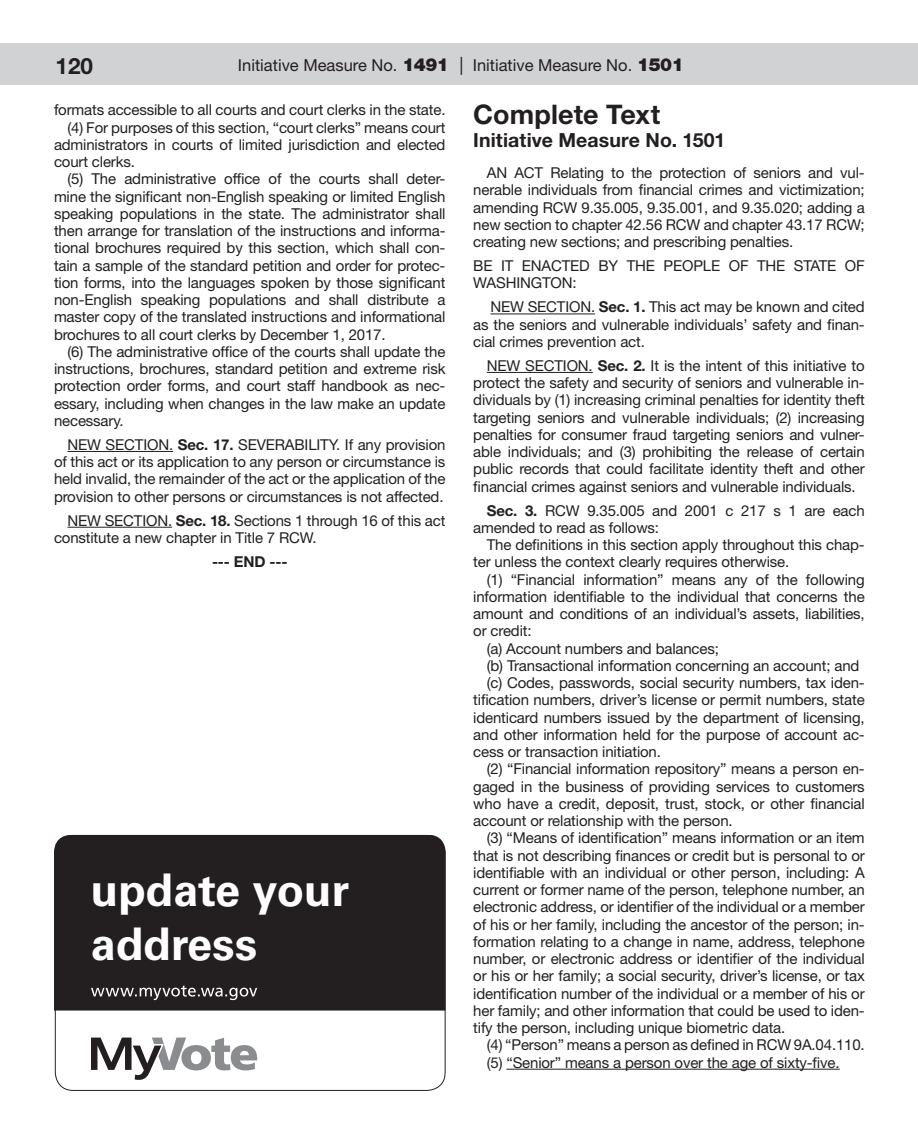
<style>
.page{position:relative;width:918px;height:1134px;background:#fff}
.page>*{position:absolute;margin:0;border:0;box-sizing:border-box;transform-origin:0 0}
.t1{font:700 45px/53.7px "Univers LT Std";color:#fff}
.t2{font:700 27px "Helvetica Neue LT Std";color:#231f20}
.t3{font:700 22.5px "Helvetica Neue LT Std";color:#231f20}
.t4{font:700 19.5px "Helvetica Neue LT Std";letter-spacing:.005em;color:#231f20}
.t5{font:16.5px "Helvetica Neue LT Std";color:#231f20}
.t6{font:15px/17.2px "Helvetica Neue LT Std";letter-spacing:-.01em;color:#231f20;text-align:justify}
.t7{font:700 15px "Helvetica Neue LT Std";color:#231f20}
.s1{font-weight:900;font-size:18px}
.s2{font-size:18px}
.s3{font-weight:700}
</style>
<div class="page">
<div style="left:0;top:44px;width:918px;height:41px;background:#d1d2d4"></div>
<hr style="left:491px;top:314px;width:104px;height:1px;background:#231f20">
<hr style="left:487px;top:372px;width:106px;height:1px;background:#231f20">
<hr style="left:506px;top:1069px;width:334px;height:1px;background:#231f20">
<hr style="left:68px;top:451px;width:105px;height:1px;background:#231f20">
<hr style="left:68px;top:527px;width:104px;height:1px;background:#231f20">
<div style="left:54px;top:835px;width:392px;height:176px;background:#231f20"></div>
<svg style="left:91px;top:1038px;width:166px;height:42px"></svg>
<svg style="left:91px;top:985px;width:166px;height:15px;background:#524f50"></svg>
<h3 class="t3" style="left:56px;top:52px;width:39px">120</h3>
<p class="t5" style="left:238px;top:55px;width:447px">Initiative Measure No. <span class="s1">1491</span> <span class="s2">|</span> Initiative Measure No. <span class="s1">1501</span></p>
<h2 class="t2" style="left:473px;top:98px;width:188px">Complete Text</h2>
<h3 class="t4" style="left:473px;top:128px;width:254px">Initiative Measure No. 1501</h3>
<p class="t6" style="left:473px;top:164px;width:393px;text-indent:14px">AN ACT Relating to the protection of seniors and vul&shy;nerable individuals from financial crimes and victimization; amending RCW 9.35.005, 9.35.001, and 9.35.020; adding a new section to chapter 42.56 RCW and chapter 43.17 RCW; creating new sections; and prescribing penalties.</p>
<p class="t6" style="left:473px;top:257px;width:393px">BE IT ENACTED BY THE PEOPLE OF THE STATE OF<br>WASHINGTON:</p>
<p class="t6" style="left:473px;top:298px;width:393px;text-indent:17px">NEW SECTION. <span class="s3">Sec. 1.</span> This act may be known and cited as the seniors and vulnerable individuals’ safety and finan&shy;cial crimes prevention act.</p>
<p class="t6" style="left:473px;top:357px;width:393px;text-indent:14px">NEW SECTION. <span class="s3">Sec. 2.</span> It is the intent of this initiative to protect the safety and security of seniors and vulnerable in&shy;dividuals by (1) increasing criminal penalties for identity theft targeting seniors and vulnerable individuals; (2) increasing penalties for consumer fraud targeting seniors and vulner&shy;able individuals; and (3) prohibiting the release of certain public records that could facilitate identity theft and other financial crimes against seniors and vulnerable individuals.</p>
<p class="t6" style="left:473px;top:502px;width:393px;text-indent:14px"><span class="s3">Sec. 3.</span> RCW 9.35.005 and 2001 c 217 s 1 are each amended to read as follows:</p>
<p class="t6" style="left:473px;top:536px;width:393px;text-indent:14px">The definitions in this section apply throughout this chap&shy;ter unless the context clearly requires otherwise.</p>
<p class="t6" style="left:487px;top:571px;width:379px">(1) “Financial information” means any of the following</p>
<p class="t6" style="left:473px;top:588px;width:393px">information identifiable to the individual that concerns the</p>
<p class="t6" style="left:473px;top:605px;width:393px">amount and conditions of an individual’s assets, liabilities,</p>
<p class="t6" style="left:473px;top:622px;width:60px">or credit:</p>
<p class="t6" style="left:487px;top:640px;width:234px">(a) Account numbers and balances;</p>
<p class="t6" style="left:487px;top:657px;width:374px">(b) Transactional information concerning an account; and</p>
<p class="t6" style="left:487px;top:674px;width:380px">(c) Codes, passwords, social security numbers, tax iden-</p>
<p class="t6" style="left:473px;top:691px;width:393px">tification numbers, driver’s license or permit numbers, state</p>
<p class="t6" style="left:473px;top:709px;width:393px">identicard numbers issued by the department of licensing,</p>
<p class="t6" style="left:473px;top:726px;width:393px">and other information held for the purpose of account ac-</p>
<p class="t6" style="left:473px;top:743px;width:189px">cess or transaction initiation.</p>
<p class="t6" style="left:487px;top:760px;width:379px">(2) “Financial information repository” means a person en-</p>
<p class="t6" style="left:473px;top:778px;width:393px">gaged in the business of providing services to customers</p>
<p class="t6" style="left:473px;top:795px;width:393px">who have a credit, deposit, trust, stock, or other financial</p>
<p class="t6" style="left:473px;top:812px;width:261px">account or relationship with the person.</p>
<p class="t6" style="left:487px;top:829px;width:380px">(3) “Means of identification” means information or an item</p>
<p class="t6" style="left:473px;top:847px;width:393px">that is not describing finances or credit but is personal to or</p>
<p class="t6" style="left:473px;top:864px;width:393px">identifiable with an individual or other person, including: A</p>
<p class="t6" style="left:473px;top:881px;width:393px">current or former name of the person, telephone number, an</p>
<p class="t6" style="left:473px;top:898px;width:393px">electronic address, or identifier of the individual or a member</p>
<p class="t6" style="left:473px;top:916px;width:393px">of his or her family, including the ancestor of the person; in-</p>
<p class="t6" style="left:473px;top:933px;width:393px">formation relating to a change in name, address, telephone</p>
<p class="t6" style="left:473px;top:950px;width:393px">number, or electronic address or identifier of the individual</p>
<p class="t6" style="left:473px;top:967px;width:393px">or his or her family; a social security, driver’s license, or tax</p>
<p class="t6" style="left:473px;top:985px;width:393px">identification number of the individual or a member of his or</p>
<p class="t6" style="left:473px;top:1002px;width:393px">her family; and other information that could be used to iden-</p>
<p class="t6" style="left:473px;top:1019px;width:314px">tify the person, including unique biometric data.</p>
<p class="t6" style="left:487px;top:1036px;width:380px">(4) “Person” means a person as defined in RCW 9A.04.110.</p>
<p class="t6" style="left:487px;top:1054px;width:354px">(5) “Senior” means a person over the age of sixty-five.</p>
<p class="t6" style="left:54px;top:101px;width:393px">formats accessible to all courts and court clerks in the state.</p>
<p class="t6" style="left:68px;top:119px;width:379px">(4) For purposes of this section, “court clerks” means court</p>
<p class="t6" style="left:54px;top:136px;width:393px">administrators in courts of limited jurisdiction and elected</p>
<p class="t6" style="left:54px;top:153px;width:82px">court clerks.</p>
<p class="t6" style="left:68px;top:170px;width:379px">(5) The administrative office of the courts shall deter-</p>
<p class="t6" style="left:54px;top:188px;width:393px">mine the significant non-English speaking or limited English</p>
<p class="t6" style="left:54px;top:205px;width:393px">speaking populations in the state. The administrator shall</p>
<p class="t6" style="left:54px;top:222px;width:393px">then arrange for translation of the instructions and informa-</p>
<p class="t6" style="left:54px;top:239px;width:393px">tional brochures required by this section, which shall con-</p>
<p class="t6" style="left:54px;top:257px;width:393px">tain a sample of the standard petition and order for protec-</p>
<p class="t6" style="left:54px;top:274px;width:393px">tion forms, into the languages spoken by those significant</p>
<p class="t6" style="left:54px;top:291px;width:393px">non-English speaking populations and shall distribute a</p>
<p class="t6" style="left:54px;top:308px;width:393px">master copy of the translated instructions and informational</p>
<p class="t6" style="left:54px;top:326px;width:333px">brochures to all court clerks by December 1, 2017.</p>
<p class="t6" style="left:68px;top:343px;width:379px">(6) The administrative office of the courts shall update the</p>
<p class="t6" style="left:54px;top:360px;width:393px">instructions, brochures, standard petition and extreme risk</p>
<p class="t6" style="left:54px;top:377px;width:393px">protection order forms, and court staff handbook as nec-</p>
<p class="t6" style="left:54px;top:395px;width:393px">essary, including when changes in the law make an update</p>
<p class="t6" style="left:54px;top:412px;width:71px">necessary.</p>
<p class="t6" style="left:54px;top:436px;width:393px;text-indent:14px">NEW SECTION. <span class="s3">Sec. 17.</span> SEVERABILITY. If any provision of this act or its application to any person or circumstance is held invalid, the remainder of the act or the application of the provision to other persons or circumstances is not affected.</p>
<p class="t6" style="left:54px;top:512px;width:393px;text-indent:14px">NEW SECTION. <span class="s3">Sec. 18.</span> Sections 1 through 16 of this act constitute a new chapter in Title 7 RCW.</p>
<p class="t7" style="left:212px;top:552px;width:77px">--- END ---</p>
<h1 class="t1" style="left:91px;top:864px;width:260px">update your address</h1>
</div>
